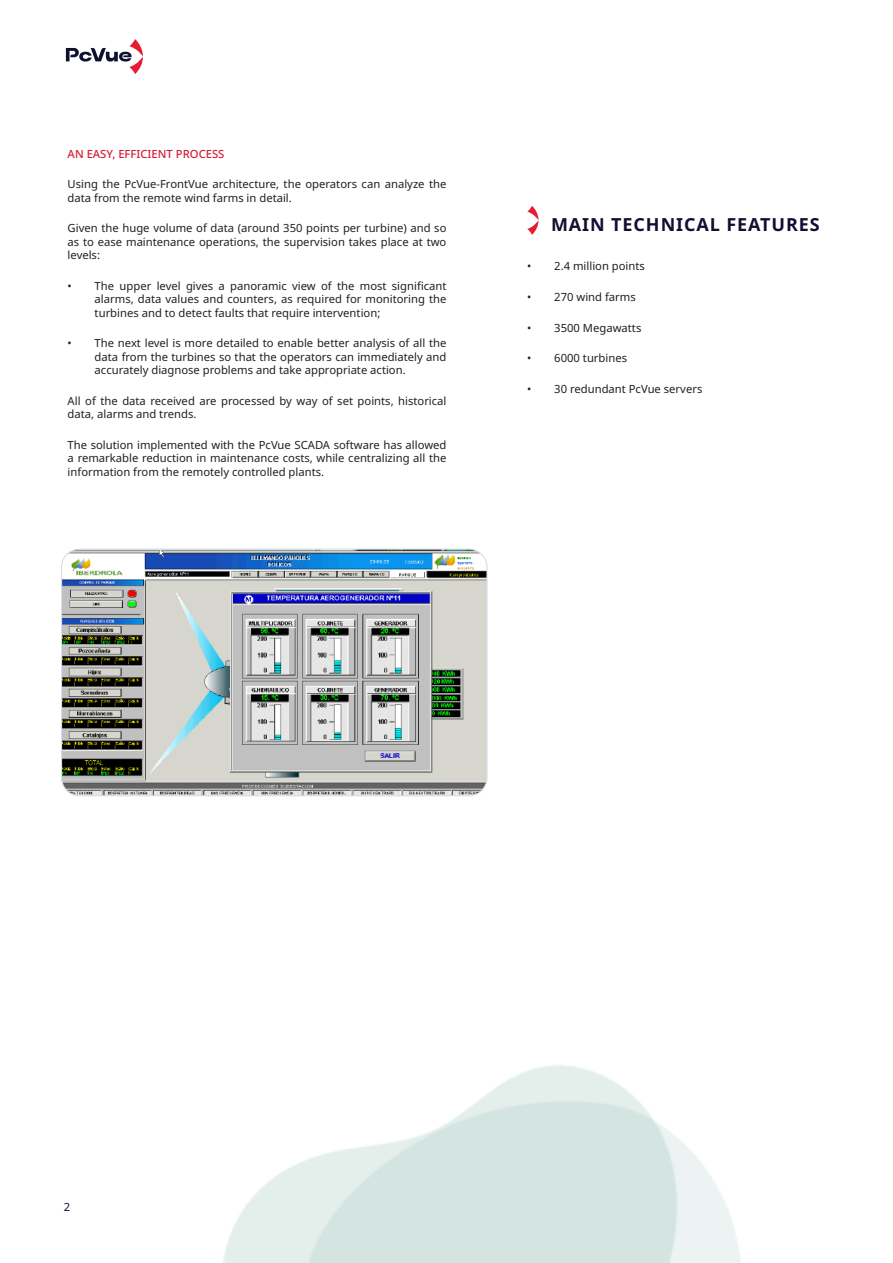
<style>
.page{position:relative;width:893px;height:1263px;background:#fff}
.page>*{position:absolute;margin:0;border:0;box-sizing:border-box;transform-origin:0 0}
.t1{font:700 18px "Noto Sans";letter-spacing:.05em;color:#101034}
.t2{font:11.25px/13.5px "Noto Sans";color:#231f20;text-align:justify}
.t3{font:500 11.25px "Noto Sans";color:#d51e3b}
.t4{font:11.25px "Noto Sans";color:#101034}
</style>
<div class="page">
<svg style="left:66px;top:39px;width:77px;height:35px"></svg>
<img style="left:62px;top:549px;width:424px;height:247px">
<div style="left:61px;top:549px;width:427px;height:247px;border:1px solid #d5dee7;border-radius:18px"></div>
<svg style="left:527px;top:206px;width:11px;height:29px"></svg>
<p class="t3" style="left:68px;top:147px;width:158px">AN EASY, EFFICIENT PROCESS</p>
<p class="t2" style="left:68px;top:178px;width:380px">Using the PcVue-FrontVue architecture, the operators can analyze the data from the remote wind farms in detail.</p>
<p class="t2" style="left:68px;top:222px;width:380px">Given the huge volume of data (around 350 points per turbine) and so as to ease maintenance operations, the supervision takes place at two levels:</p>
<p class="t2" style="left:95px;top:279px;width:353px;text-indent:-27px">• The upper level gives a panoramic view of the most significant alarms, data values and counters, as required for monitoring the turbines and to detect faults that require intervention;</p>
<p class="t2" style="left:95px;top:337px;width:353px;text-indent:-27px">• The next level is more detailed to enable better analysis of all the data from the turbines so that the operators can immediately and accurately diagnose problems and take appropriate action.</p>
<p class="t2" style="left:68px;top:394px;width:380px">All of the data received are processed by way of set points, historical data, alarms and trends.</p>
<p class="t2" style="left:68px;top:438px;width:380px">The solution implemented with the PcVue SCADA software has allowed a remarkable reduction in maintenance costs, while centralizing all the information from the remotely controlled plants.</p>
<p class="t1" style="left:551px;top:212px;width:270px">MAIN TECHNICAL FEATURES</p>
<p class="t2" style="left:527px;top:260px;width:119px">• 2.4 million points</p>
<p class="t2" style="left:527px;top:290px;width:110px">• 270 wind farms</p>
<p class="t2" style="left:527px;top:321px;width:116px">• 3500 Megawatts</p>
<p class="t2" style="left:527px;top:351px;width:101px">• 6000 turbines</p>
<p class="t2" style="left:527px;top:382px;width:177px">• 30 redundant PcVue servers</p>
<p class="t4" style="left:64px;top:1199px;width:8px">2</p>
</div>
